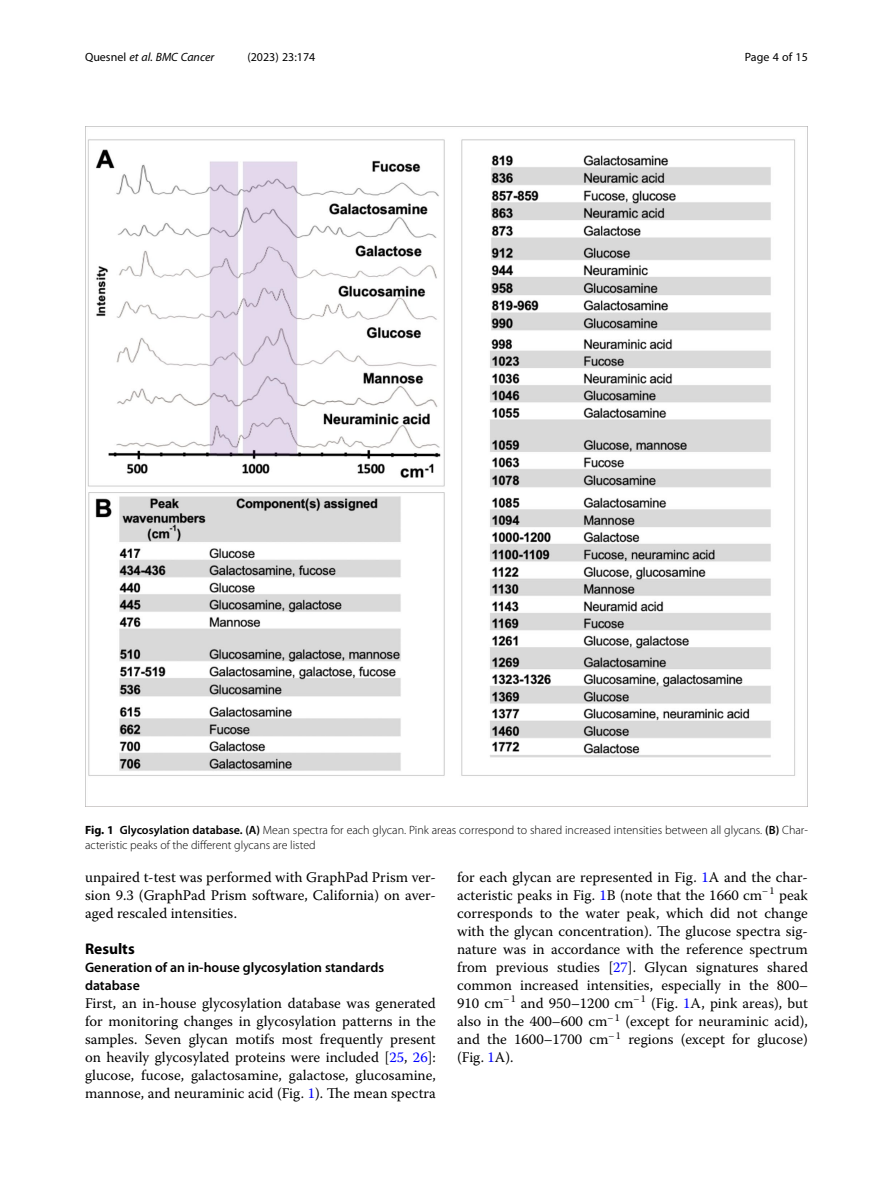
<style>
.page{position:relative;width:893px;height:1191px;background:#fff}
.page>*{position:absolute;margin:0;border:0;box-sizing:border-box;transform-origin:0 0}
.Head_1{font:700 15.45px "Myriad Pro";color:#000}
.Body_Text{font:14.7px/18px "Warnock Pro";color:#000;text-align:justify}
.Head_2_After_1{font:600 13.8px/18px "Myriad Pro";color:#000}
.Figure_Caption{font:300 12px/15px "Myriad Pro";color:#000}
.t1{font:italic 12px "Myriad Pro";color:#000}
.t2{font:12px "Myriad Pro";color:#000}
.s1{font-style:normal}
.s2{font-weight:700}
.s3{font-weight:600}
.s4{color:#00f}
</style>
<div class="page">
<img style="left:85px;top:126px;width:723px;height:680px">
<p class="t1" style="left:85px;top:50px;width:131px"><span class="s1">Quesnel</span> et al. BMC Cancer</p>
<p class="t2" style="left:247px;top:50px;width:70px">(2023) 23:174</p>
<p class="t2" style="left:745px;top:50px;width:65px">Page 4 of 15</p>
<p class="Figure_Caption" style="left:85px;top:822px;width:724px"><span class="s2">Fig. 1</span> <span class="s3">Glycosylation database. (A)</span> Mean spectra for each glycan. Pink areas correspond to shared increased intensities between all glycans. <span class="s3">(B)</span> Char&shy;acteristic peaks of the different glycans are listed</p>
<p class="Body_Text" style="left:85px;top:868px;width:352px">unpaired t-test was performed with GraphPad Prism ver&shy;sion 9.3 (GraphPad Prism software, California) on aver&shy;aged rescaled intensities.</p>
<p class="Head_1" style="left:85px;top:939px;width:51px">Results</p>
<p class="Head_2_After_1" style="left:85px;top:958px;width:301px">Generation of an in-house glycosylation standards database</p>
<p class="Body_Text" style="left:85px;top:994px;width:352px">First, an in-house glycosylation database was generated for monitoring changes in glycosylation patterns in the samples. Seven glycan motifs most frequently present on heavily glycosylated proteins were included [<span class="s4">25</span>, <span class="s4">26</span>]: glucose, fucose, galactosamine, galactose, glucosamine, mannose, and neuraminic acid (Fig. <span class="s4">1</span>). The mean spectra</p>
<p class="Body_Text" style="left:457px;top:868px;width:352px">for each glycan are represented in Fig. <span class="s4">1</span>A and the char&shy;acteristic peaks in Fig. <span class="s4">1</span>B (note that the 1660 cm<sup>−</sup><sup>1</sup> peak corresponds to the water peak, which did not change with the glycan concentration). The glucose spectra sig&shy;nature was in accordance with the reference spectrum from previous studies [<span class="s4">27</span>]. Glycan signatures shared common increased intensities, especially in the 800– 910 cm<sup>−</sup><sup>1</sup> and 950–1200 cm<sup>−</sup><sup>1</sup> (Fig. <span class="s4">1</span>A, pink areas), but also in the 400–600 cm<sup>−</sup><sup>1</sup> (except for neuraminic acid), and the 1600–1700 cm<sup>−</sup><sup>1</sup> regions (except for glucose) (Fig. <span class="s4">1</span>A).</p>
</div>
